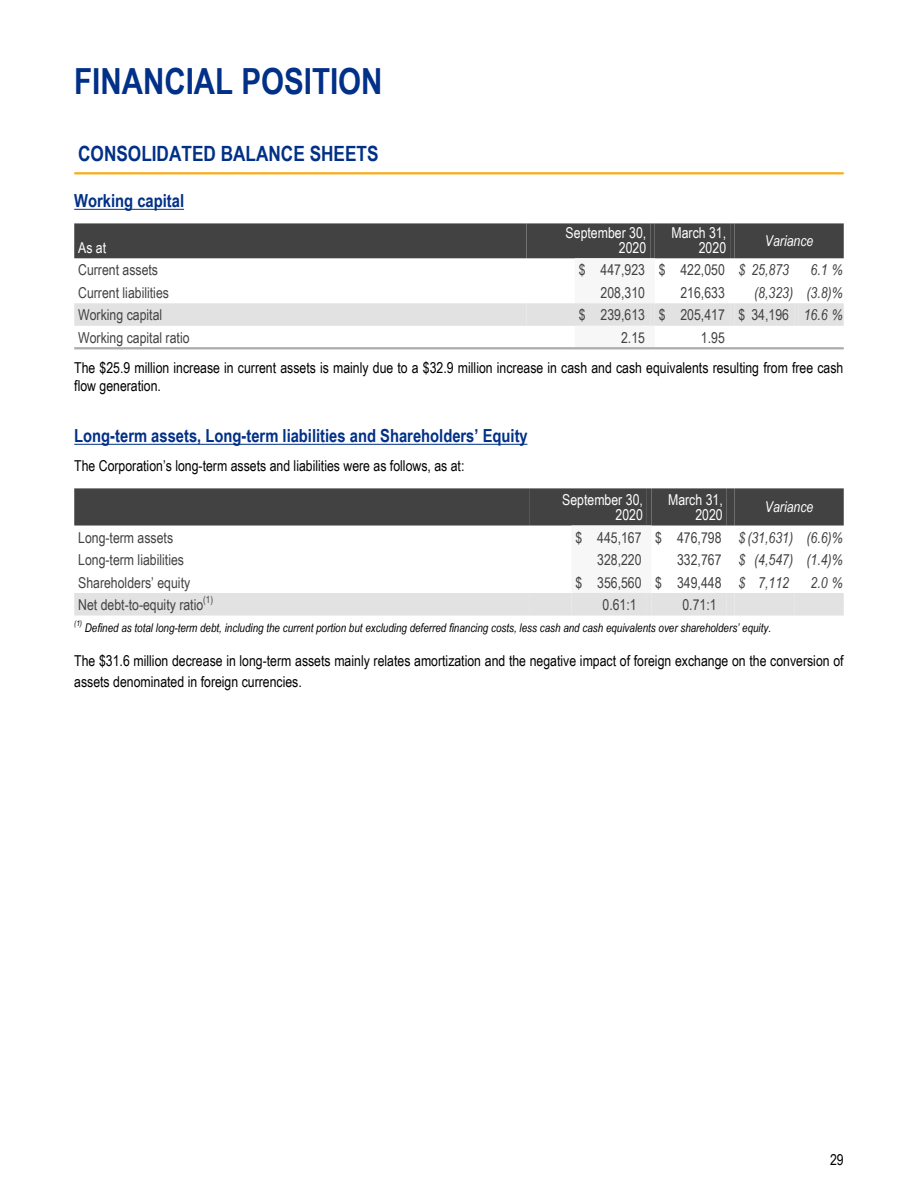
<style>
.page{position:relative;width:918px;height:1188px;background:#fff}
.page>*{position:absolute;margin:0;border:0;box-sizing:border-box;transform-origin:0 0}
.t1{font:700 36px "Arial Narrow";color:#003087}
.t2{font:700 21px "Arial Narrow";color:#003087}
.t3{font:700 18px "Arial Narrow";color:#003087}
.t4{font:15px/18px "Arial Narrow";color:#000}
.t5{font:15px "Arial Narrow";color:#424242}
.t6{font:15px/15px "Arial Narrow";color:#fff;text-align:right}
.t7{font:italic 15px "Arial Narrow";color:#424242}
.t8{font:italic 15px "Arial Narrow";color:#fff}
.t9{font:italic 12px "Arial Narrow";color:#000}
.t10{font:9.75px "Arial Narrow";color:#424242}
.t11{font:italic 7.8px "Arial Narrow";color:#000}
.s1{font-style:italic}
.s2{font-style:normal}
</style>
<div class="page">
<hr style="left:74px;top:172px;width:770px;height:2px;background:#faac16">
<hr style="left:74px;top:209px;width:110px;height:1px;background:#003087">
<div style="left:74px;top:223px;width:452px;height:35px;background:#424242"></div>
<div style="left:526px;top:223px;width:124px;height:35px;background:#424242"></div>
<div style="left:650px;top:223px;width:5px;height:35px;background:#424242"></div>
<div style="left:655px;top:223px;width:75px;height:35px;background:#424242"></div>
<div style="left:575px;top:258px;width:75px;height:23px;background:#f7f7f7"></div>
<div style="left:650px;top:258px;width:5px;height:45px;background:#f7f7f7"></div>
<div style="left:575px;top:281px;width:75px;height:22px;background:#f7f7f7"></div>
<div style="left:655px;top:303px;width:75px;height:23px;background:#e2e2e2"></div>
<div style="left:650px;top:303px;width:5px;height:23px;background:#e2e2e2"></div>
<div style="left:526px;top:303px;width:124px;height:23px;background:#e2e2e2"></div>
<div style="left:74px;top:303px;width:452px;height:23px;background:#e2e2e2"></div>
<div style="left:650px;top:326px;width:5px;height:22px;background:#f7f7f7"></div>
<div style="left:575px;top:326px;width:75px;height:22px;background:#f7f7f7"></div>
<div style="left:799px;top:303px;width:45px;height:23px;background:#e2e2e2"></div>
<div style="left:794px;top:303px;width:5px;height:23px;background:#e2e2e2"></div>
<div style="left:735px;top:303px;width:59px;height:23px;background:#e2e2e2"></div>
<div style="left:730px;top:303px;width:5px;height:23px;background:#e2e2e2"></div>
<div style="left:730px;top:223px;width:5px;height:35px;background:#424242"></div>
<div style="left:735px;top:223px;width:109px;height:35px;background:#424242"></div>
<hr style="left:74px;top:347px;width:770px;height:2px;background:#acacac">
<hr style="left:74px;top:444px;width:453px;height:1px;background:#003087">
<div style="left:74px;top:488px;width:456px;height:38px;background:#424242"></div>
<div style="left:530px;top:488px;width:117px;height:38px;background:#424242"></div>
<hr style="left:647px;top:488px;width:4px;height:38px;background:#424242">
<div style="left:651px;top:488px;width:76px;height:38px;background:#424242"></div>
<hr style="left:647px;top:526px;width:4px;height:22px;background:#f7f7f7">
<div style="left:572px;top:526px;width:75px;height:22px;background:#f7f7f7"></div>
<div style="left:572px;top:548px;width:75px;height:23px;background:#f7f7f7"></div>
<hr style="left:647px;top:548px;width:4px;height:45px;background:#f7f7f7">
<div style="left:572px;top:571px;width:75px;height:22px;background:#f7f7f7"></div>
<div style="left:530px;top:593px;width:42px;height:23px;background:#e2e2e2"></div>
<div style="left:74px;top:593px;width:456px;height:23px;background:#e2e2e2"></div>
<hr style="left:647px;top:593px;width:4px;height:23px;background:#e2e2e2">
<div style="left:572px;top:593px;width:75px;height:23px;background:#e2e2e2"></div>
<div style="left:735px;top:593px;width:59px;height:23px;background:#e2e2e2"></div>
<div style="left:727px;top:593px;width:8px;height:23px;background:#e2e2e2"></div>
<div style="left:651px;top:593px;width:76px;height:23px;background:#e2e2e2"></div>
<div style="left:794px;top:593px;width:50px;height:23px;background:#e2e2e2"></div>
<div style="left:727px;top:488px;width:8px;height:38px;background:#424242"></div>
<div style="left:735px;top:488px;width:109px;height:38px;background:#424242"></div>
<h1 class="t1" style="left:74px;top:60px;width:310px">FINANCIAL POSITION</h1>
<h2 class="t2" style="left:78px;top:141px;width:302px">CONSOLIDATED BALANCE SHEETS</h2>
<p class="t3" style="left:74px;top:191px;width:111px">Working capital</p>
<p class="t6" style="left:78px;top:240px;width:30px">As at</p>
<p class="t6" style="left:566px;top:225px;width:82px">September 30,<br>2020</p>
<p class="t6" style="left:672px;top:225px;width:56px">March 31,<br>2020</p>
<p class="t8" style="left:765px;top:232px;width:50px">Variance</p>
<p class="t5" style="left:78px;top:261px;width:81px">Current assets</p>
<p class="t5" style="left:579px;top:261px;width:212px">$ 447,923 $ 422,050 <span class="s1">$ 25,873</span></p>
<p class="t7" style="left:811px;top:261px;width:34px">6.1 %</p>
<p class="t5" style="left:78px;top:284px;width:92px">Current liabilities</p>
<p class="t5" style="left:601px;top:284px;width:46px">208,310</p>
<p class="t5" style="left:680px;top:284px;width:46px">216,633</p>
<p class="t7" style="left:754px;top:284px;width:90px">(8,323) (3.8) %</p>
<p class="t5" style="left:78px;top:306px;width:86px">Working capital</p>
<p class="t5" style="left:579px;top:306px;width:265px">$ 239,613 $ 205,417 $ 34,196 <span class="s1">16.6 %</span></p>
<p class="t5" style="left:78px;top:329px;width:113px">Working capital ratio</p>
<p class="t5" style="left:621px;top:329px;width:25px">2.15</p>
<p class="t5" style="left:701px;top:329px;width:25px">1.95</p>
<p class="t4" style="left:74px;top:358px;width:771px">The $25.9 million increase in current assets is mainly due to a $32.9 million increase in cash and cash equivalents resulting from free cash flow generation.</p>
<p class="t3" style="left:74px;top:426px;width:455px">Long-term assets, Long-term liabilities and Shareholders’ Equity</p>
<p class="t4" style="left:74px;top:456px;width:392px">The Corporation’s long-term assets and liabilities were as follows, as at:</p>
<p class="t6" style="left:562px;top:492px;width:82px">September 30,<br>2020</p>
<p class="t6" style="left:668px;top:492px;width:56px">March 31,<br>2020</p>
<p class="t8" style="left:765px;top:498px;width:50px">Variance</p>
<p class="t5" style="left:78px;top:529px;width:96px">Long-term assets</p>
<p class="t5" style="left:575px;top:529px;width:269px">$ 445,167 $ 476,798 <span class="s1">$ (31,631) (6.6) %</span></p>
<p class="t5" style="left:78px;top:551px;width:107px">Long-term liabilities</p>
<p class="t5" style="left:597px;top:551px;width:46px">328,220</p>
<p class="t7" style="left:677px;top:551px;width:167px"><span class="s2">332,767</span> $ (4,547) (1.4) %</p>
<p class="t5" style="left:78px;top:574px;width:114px">Shareholders’ equity</p>
<p class="t5" style="left:575px;top:574px;width:215px">$ 356,560 $ 349,448 <span class="s1">$ 7,112</span></p>
<p class="t7" style="left:811px;top:574px;width:34px">2.0 %</p>
<p class="t5" style="left:78px;top:596px;width:127px">Net debt-to-equity ratio</p>
<p class="t10" style="left:203px;top:594px;width:11px">(1)</p>
<p class="t5" style="left:603px;top:596px;width:36px">0.61:1</p>
<p class="t5" style="left:682px;top:596px;width:36px">0.71:1</p>
<p class="t11" style="left:74px;top:619px;width:9px">(1)</p>
<p class="t9" style="left:85px;top:621px;width:688px">Defined as total long-term debt, including the current portion but excluding deferred financing costs, less cash and cash equivalents over shareholders’ equity.</p>
<p class="t4" style="left:74px;top:650px;width:771px;line-height:21px">The $31.6 million decrease in long-term assets mainly relates amortization and the negative impact of foreign exchange on the conversion of assets denominated in foreign currencies.</p>
<p class="t4" style="left:830px;top:1150px;width:15px">29</p>
</div>
